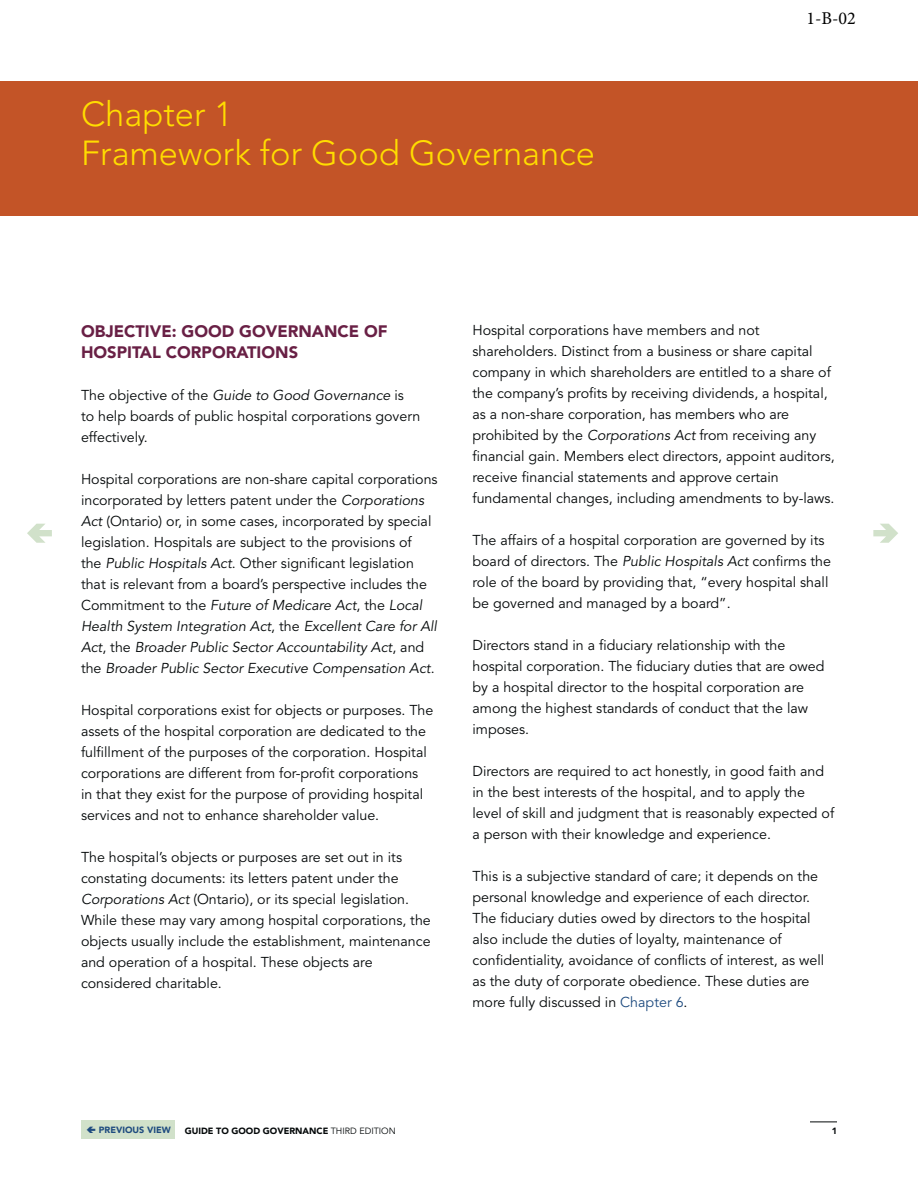
<style>
.page{position:relative;width:918px;height:1188px;background:#fff}
.page>*{position:absolute;margin:0;border:0;box-sizing:border-box;transform-origin:0 0}
.t1{font:300 34.5px/39px "Avenir";color:#fd0}
.t2{font:18px "Minion Pro";color:#000}
.t3{font:900 16.5px/21px "Avenir";color:#692045}
.t4{font:14.25px/21px "Avenir";color:#040809}
.t5{font:900 9px "Avenir";color:#040809}
.t6{font:900 9px "Avenir";color:#1e4b7f}
.s1{font-style:italic}
.s2{color:#1e4b7f}
.s3{font-weight:400}
</style>
<div class="page">
<svg style="left:810px;top:1122px;width:27px;height:1px"></svg>
<div style="left:0;top:81px;width:918px;height:135px;background:#c35427"></div>
<svg style="left:873px;top:524px;width:25px;height:19px"></svg>
<svg style="left:27px;top:524px;width:25px;height:19px"></svg>
<div style="left:81px;top:1121px;width:94px;height:18px;background:#d1e1ca"></div>
<h1 class="t1" style="left:81px;top:98px;width:516px">Chapter 1<br>Framework for Good Governance</h1>
<p class="t2" style="left:807px;top:7px;width:51px">1-B-02</p>
<p class="t3" style="left:81px;top:322px;width:308px">OBJECTIVE: GOOD GOVERNANCE OF<br>HOSPITAL CORPORATIONS</p>
<p class="t4" style="left:81px;top:386px;width:341px">The objective of the <span class="s1">Guide to Good Governance</span> is to help boards of public hospital corporations govern effectively.</p>
<p class="t4" style="left:81px;top:470px;width:358px">Hospital corporations are non-share capital corporations incorporated by letters patent under the <span class="s1">Corporations Act</span> (Ontario) or, in some cases, incorporated by special legislation. Hospitals are subject to the provisions of<br>the <span class="s1">Public Hospitals Act</span>. Other significant legislation that is relevant from a board’s perspective includes the Commitment to the <span class="s1">Future of Medicare Act</span>, the <span class="s1">Local Health System Integration Act</span>, the <span class="s1">Excellent Care for All Act</span>, the <span class="s1">Broader Public Sector Accountability Act</span>, and the <span class="s1">Broader Public Sector Executive Compensation Act</span>.</p>
<p class="t4" style="left:81px;top:701px;width:354px">Hospital corporations exist for objects or purposes. The assets of the hospital corporation are dedicated to the fulfillment of the purposes of the corporation. Hospital corporations are different from for-profit corporations<br>in that they exist for the purpose of providing hospital services and not to enhance shareholder value.</p>
<p class="t4" style="left:81px;top:848px;width:351px">The hospital’s objects or purposes are set out in its constating documents: its letters patent under the <span class="s1">Corporations Act</span> (Ontario), or its special legislation.<br>While these may vary among hospital corporations, the objects usually include the establishment, maintenance and operation of a hospital. These objects are considered charitable.</p>
<p class="t4" style="left:473px;top:321px;width:364px">Hospital corporations have members and not shareholders. Distinct from a business or share capital company in which shareholders are entitled to a share of the company’s profits by receiving dividends, a hospital, as a non-share corporation, has members who are prohibited by the <span class="s1">Corporations Act</span> from receiving any financial gain. Members elect directors, appoint auditors, receive financial statements and approve certain fundamental changes, including amendments to by-laws.</p>
<p class="t4" style="left:473px;top:531px;width:360px">The affairs of a hospital corporation are governed by its board of directors. The <span class="s1">Public Hospitals Act</span> confirms the role of the board by providing that, “every hospital shall be governed and managed by a board”.</p>
<p class="t4" style="left:473px;top:636px;width:353px">Directors stand in a fiduciary relationship with the hospital corporation. The fiduciary duties that are owed by a hospital director to the hospital corporation are among the highest standards of conduct that the law imposes.</p>
<p class="t4" style="left:473px;top:762px;width:363px">Directors are required to act honestly, in good faith and in the best interests of the hospital, and to apply the level of skill and judgment that is reasonably expected of a person with their knowledge and experience.</p>
<p class="t4" style="left:473px;top:867px;width:353px">This is a subjective standard of care; it depends on the personal knowledge and experience of each director.<br>The fiduciary duties owed by directors to the hospital also include the duties of loyalty, maintenance of confidentiality, avoidance of conflicts of interest, as well as the duty of corporate obedience. These duties are more fully discussed in <span class="s2">Chapter 6</span>.</p>
<p class="t6" style="left:99px;top:1126px;width:73px">PREVIOUS VIEW</p>
<p class="t5" style="left:185px;top:1127px;width:213px">GUIDE TO GOOD GOVERNANCE <span class="s3">THIRD EDITION</span></p>
<p class="t5" style="left:832px;top:1127px;width:7px">1</p>
</div>
